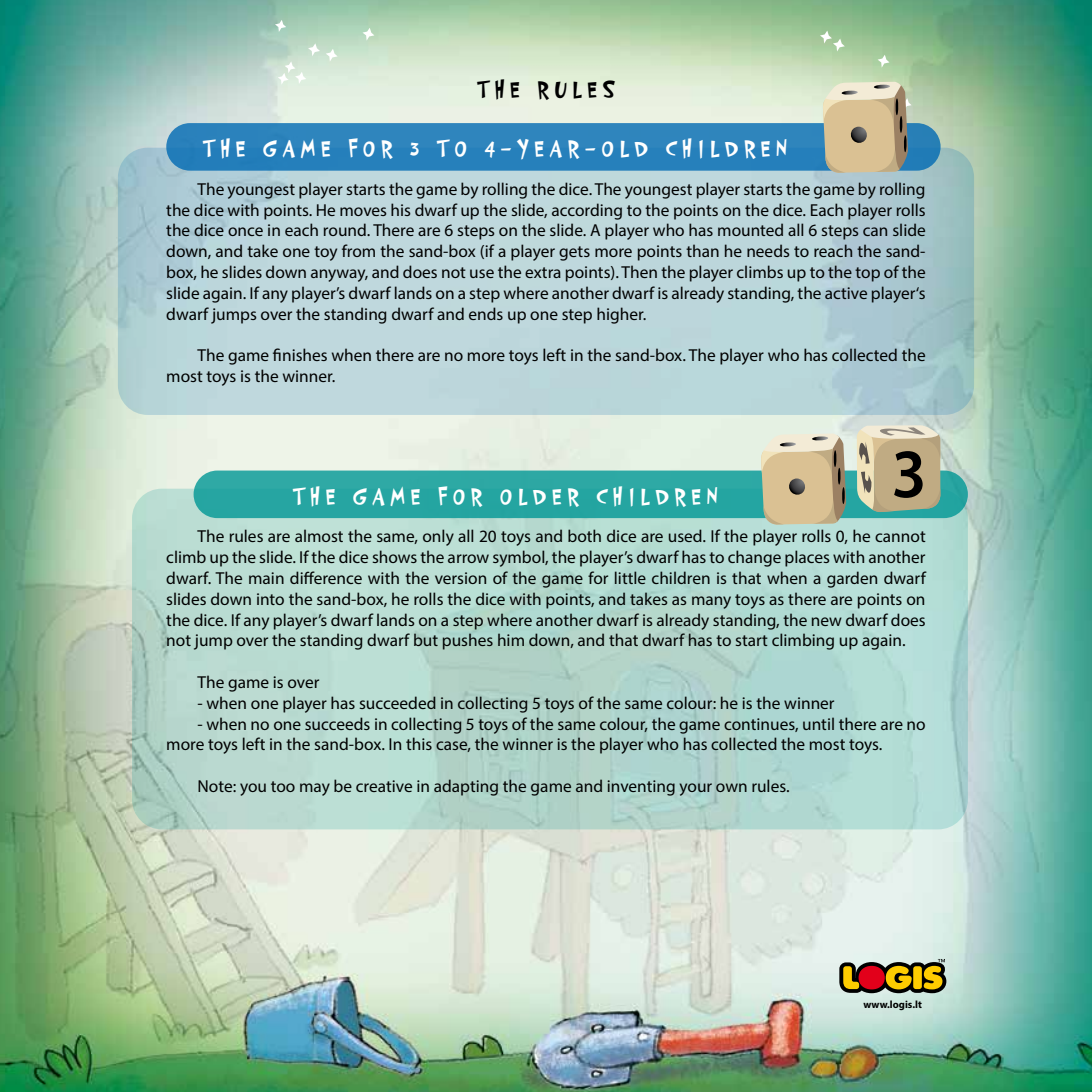
<style>
.page{position:relative;width:1092px;height:1092px;background:#fff}
.page>*{position:absolute;margin:0;border:0;box-sizing:border-box;transform-origin:0 0}
.t1{font:700 25.2px "PF Cosmonut Pro";letter-spacing:.2em;color:#fff}
.t2{font:700 25.2px "PF Cosmonut Pro";letter-spacing:.2em;color:#000}
.t3{font:17.32px/20.8px "Myriad Pro";color:#000;text-align:justify}
.t4{font:700 10.5px "Myriad Pro";color:#000}
</style>
<div class="page">
<img style="left:0;top:0;width:1091px;height:1091px">
<svg style="left:326px;top:49px;width:11px;height:13px"></svg>
<svg style="left:362px;top:28px;width:12px;height:13px"></svg>
<svg style="left:278px;top:43px;width:42px;height:42px"></svg>
<svg style="left:275px;top:20px;width:11px;height:12px"></svg>
<svg style="left:877px;top:55px;width:12px;height:13px"></svg>
<svg style="left:820px;top:31px;width:24px;height:21px"></svg>
<svg style="left:839px;top:958px;width:107px;height:35px"></svg>
<svg style="left:118px;top:148px;width:856px;height:267px;fill:#bcd6db"></svg>
<svg style="left:132px;top:488px;width:835px;height:341px;fill:#b5dad2"></svg>
<div style="left:193px;top:470px;width:774px;height:48px;background:#26a5a2;border-radius:24px"></div>
<div style="left:166px;top:123px;width:774px;height:48px;background:#2880bb;border-radius:24px"></div>
<svg style="left:822px;top:82px;width:89px;height:91px"></svg>
<svg style="left:761px;top:433px;width:85px;height:91px"></svg>
<svg style="left:856px;top:425px;width:84px;height:87px"></svg>
<h1 class="t2" style="left:477px;top:71px;width:140px">THE RULES</h1>
<h1 class="t1" style="left:202px;top:131px;width:586px">THE GAME FOR 3 TO 4-YEAR-OLD CHILDREN</h1>
<p class="t3" style="left:166px;top:178px;width:761px;text-indent:31px">The youngest player starts the game by rolling the dice. The youngest player starts the game by rolling the dice with points. He moves his dwarf up the slide, according to the points on the dice. Each player rolls the dice once in each round. There are 6 steps on the slide. A player who has mounted all 6 steps can slide down, and take one toy from the sand-box (if a player gets more points than he needs to reach the sand&shy;box, he slides down anyway, and does not use the extra points). Then the player climbs up to the top of the slide again. If any player’s dwarf lands on a step where another dwarf is already standing, the active player‘s dwarf jumps over the standing dwarf and ends up one step higher.</p>
<p class="t3" style="left:166px;top:345px;width:761px;text-indent:31px">The game finishes when there are no more toys left in the sand-box. The player who has collected the most toys is the winner.</p>
<h1 class="t1" style="left:292px;top:478px;width:427px">THE GAME FOR OLDER CHILDREN</h1>
<p class="t3" style="left:166px;top:526px;width:761px;text-indent:31px">The rules are almost the same, only all 20 toys and both dice are used. If the player rolls 0, he cannot climb up the slide. If the dice shows the arrow symbol, the player’s dwarf has to change places with another dwarf. The main difference with the version of the game for little children is that when a garden dwarf slides down into the sand-box, he rolls the dice with points, and takes as many toys as there are points on the dice. If any player’s dwarf lands on a step where another dwarf is already standing, the new dwarf does not jump over the standing dwarf but pushes him down, and that dwarf has to start climbing up again.</p>
<p class="t3" style="left:197px;top:671px;width:123px">The game is over</p>
<p class="t3" style="left:197px;top:692px;width:638px">- when one player has succeeded in collecting 5 toys of the same colour: he is the winner</p>
<p class="t3" style="left:166px;top:713px;width:760px;text-indent:31px">- when no one succeeds in collecting 5 toys of the same colour, the game continues, until there are no more toys left in the sand-box. In this case, the winner is the player who has collected the most toys.</p>
<p class="t3" style="left:197px;top:775px;width:593px">Note: you too may be creative in adapting the game and inventing your own rules.</p>
<p class="t4" style="left:863px;top:997px;width:60px">www.logis.lt</p>
</div>
